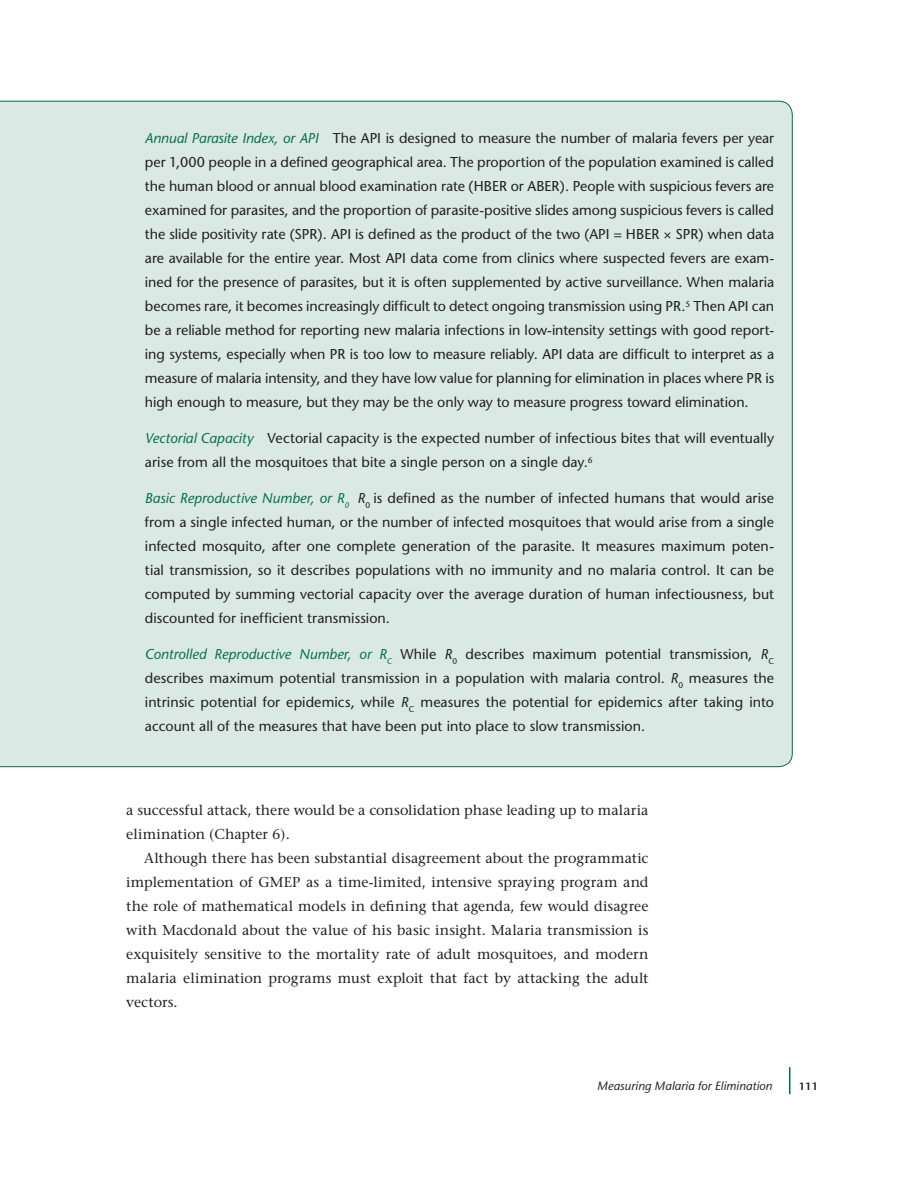
<style>
.page{position:relative;width:919px;height:1189px;background:#fff}
.page>*{position:absolute;margin:0;border:0;box-sizing:border-box;transform-origin:0 0}
.t1{font:14.25px/24px "Stone Sans";letter-spacing:.005em;color:#231f20;text-align:justify}
.t2{font:14.25px/24px "Stone Serif";color:#231f20}
.t3{font:italic 12px "Stone Sans";letter-spacing:.01em;color:#231f20}
.t4{font:600 10.5px "Stone Sans";color:#231f20}
.s1{font-style:italic;color:#007049}
.s2{font-style:italic}
</style>
<div class="page">
<svg style="left:789px;top:1067px;width:1px;height:27px"></svg>
<div style="left:0;top:101px;width:792px;height:666px;background:#dae9e4"></div>
<p class="t1" style="left:145px;top:126px;width:631px"><span class="s1">Annual Parasite Index, or API</span> The API is designed to measure the number of malaria fevers per year per 1,000 people in a defined geographical area. The proportion of the population examined is called the human blood or annual blood examination rate (HBER or ABER). People with suspicious fevers are examined for parasites, and the proportion of parasite-positive slides among suspicious fevers is called the slide positivity rate (SPR). API is defined as the product of the two (API = HBER × SPR) when data are available for the entire year. Most API data come from clinics where suspected fevers are exam&shy;ined for the presence of parasites, but it is often supplemented by active surveillance. When malaria becomes rare, it becomes increasingly difficult to detect ongoing transmission using PR.<sup>5</sup> Then API can be a reliable method for reporting new malaria infections in low-intensity settings with good report&shy;ing systems, especially when PR is too low to measure reliably. API data are difficult to interpret as a measure of malaria intensity, and they have low value for planning for elimination in places where PR is high enough to measure, but they may be the only way to measure progress toward elimination.</p>
<p class="t1" style="left:145px;top:426px;width:630px"><span class="s1">Vectorial Capacity</span> Vectorial capacity is the expected number of infectious bites that will eventually arise from all the mosquitoes that bite a single person on a single day.<sup>6</sup></p>
<p class="t1" style="left:145px;top:486px;width:630px"><span class="s1">Basic Reproductive Number, or R</span><sub>0</sub> <span class="s2">R</span><sub>0</sub> is defined as the number of infected humans that would arise from a single infected human, or the number of infected mosquitoes that would arise from a single infected mosquito, after one complete generation of the parasite. It measures maximum poten&shy;tial transmission, so it describes populations with no immunity and no malaria control. It can be computed by summing vectorial capacity over the average duration of human infectiousness, but discounted for inefficient transmission.</p>
<p class="t1" style="left:145px;top:642px;width:630px"><span class="s1">Controlled Reproductive Number, or R</span><sub>C</sub> While <span class="s2">R</span><sub>0</sub> describes maximum potential transmission, <span class="s2">R</span><sub>C </sub>describes maximum potential transmission in a population with malaria control. <span class="s2">R</span><sub>0</sub> measures the intrinsic potential for epidemics, while <span class="s2">R</span><sub>C</sub> measures the potential for epidemics after taking into account all of the measures that have been put into place to slow transmission.</p>
<p class="t2" style="left:126px;top:798px;width:523px">a successful attack, there would be a consolidation phase leading up to malaria elimination (Chapter 6).</p>
<p class="t2" style="left:126px;top:846px;width:524px;text-align:justify;text-indent:18px">Although there has been substantial disagreement about the programmatic implementation of GMEP as a time-limited, intensive spraying program and the role of mathematical models in defining that agenda, few would disagree with Macdonald about the value of his basic insight. Malaria transmission is exquisitely sensitive to the mortality rate of adult mosquitoes, and modern malaria elimination programs must exploit that fact by attacking the adult vectors.</p>
<p class="t3" style="left:597px;top:1078px;width:176px">Measuring Malaria for Elimination</p>
<p class="t4" style="left:798px;top:1079px;width:20px">111</p>
</div>
